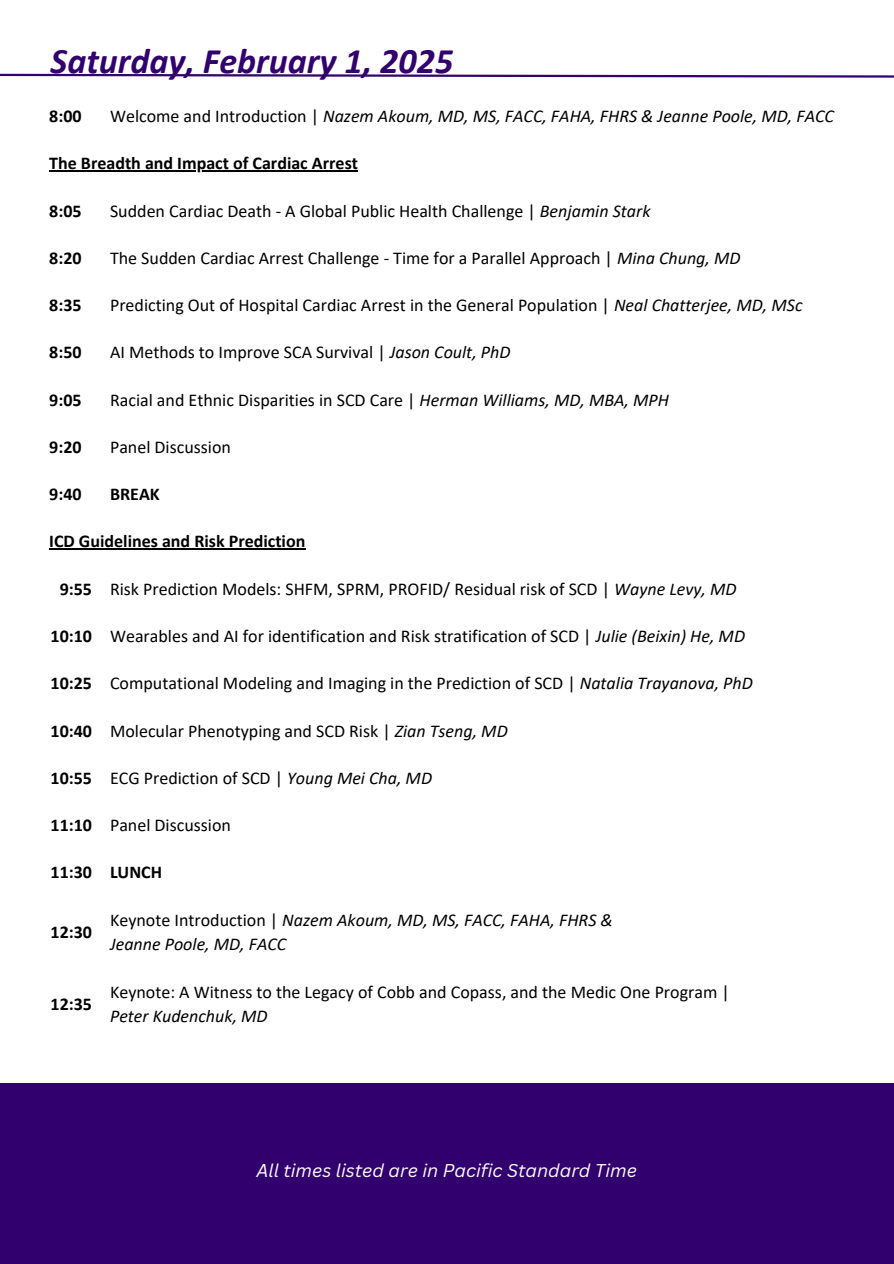
<style>
.page{position:relative;width:894px;height:1264px;background:#fff}
.page>*{position:absolute;margin:0;border:0;box-sizing:border-box;transform-origin:0 0}
.t1{font:italic 700 36px "Calibri";color:#32006e}
.t2{font:18px "Calibri";color:#000}
.t3{font:italic 18px "Calibri";color:#000}
.t4{font:700 18px "Calibri";color:#000}
.t5{font:italic 18px "Canva Sans";color:#fff}
.s1{font-style:normal}
.s2{font-style:italic}
</style>
<div class="page">
<svg style="left:0;top:73px;width:893px;height:5px"></svg>
<hr style="left:49px;top:170px;width:309px;height:1px;background:#000">
<hr style="left:49px;top:548px;width:256px;height:1px;background:#000">
<div style="left:0;top:1082px;width:893px;height:181px;background:#32006e"></div>
<h1 class="t1" style="left:51px;top:46px;width:404px">Saturday, February 1, 2025</h1>
<p class="t4" style="left:49px;top:108px;width:34px">8:00</p>
<p class="t3" style="left:110px;top:108px;width:725px"><span class="s1">Welcome and Introduction |</span> Nazem Akoum, MD, MS, FACC, FAHA, FHRS &amp; Jeanne Poole, MD, FACC</p>
<p class="t4" style="left:49px;top:156px;width:310px">The Breadth and Impact of Cardiac Arrest</p>
<p class="t4" style="left:49px;top:203px;width:34px">8:05</p>
<p class="t2" style="left:110px;top:203px;width:542px">Sudden Cardiac Death - A Global Public Health Challenge | <span class="s2">Benjamin Stark</span></p>
<p class="t4" style="left:49px;top:250px;width:34px">8:20</p>
<p class="t2" style="left:110px;top:250px;width:631px">The Sudden Cardiac Arrest Challenge - Time for a Parallel Approach | <span class="s2">Mina Chung, MD</span></p>
<p class="t4" style="left:49px;top:297px;width:34px">8:35</p>
<p class="t2" style="left:110px;top:297px;width:693px">Predicting Out of Hospital Cardiac Arrest in the General Population | <span class="s2">Neal Chatterjee, MD, MSc</span></p>
<p class="t4" style="left:49px;top:345px;width:34px">8:50</p>
<p class="t2" style="left:110px;top:345px;width:402px">AI Methods to Improve SCA Survival | <span class="s2">Jason Coult, PhD</span></p>
<p class="t4" style="left:49px;top:392px;width:34px">9:05</p>
<p class="t2" style="left:110px;top:392px;width:560px">Racial and Ethnic Disparities in SCD Care | <span class="s2">Herman Williams, MD, MBA, MPH</span></p>
<p class="t4" style="left:49px;top:439px;width:34px">9:20</p>
<p class="t2" style="left:110px;top:439px;width:122px">Panel Discussion</p>
<p class="t4" style="left:49px;top:486px;width:34px">9:40</p>
<p class="t4" style="left:110px;top:486px;width:51px">BREAK</p>
<p class="t4" style="left:49px;top:534px;width:257px">ICD Guidelines and Risk Prediction</p>
<p class="t4" style="left:60px;top:581px;width:34px">9:55</p>
<p class="t2" style="left:110px;top:581px;width:628px">Risk Prediction Models: SHFM, SPRM, PROFID/ Residual risk of SCD | <span class="s2">Wayne Levy, MD</span></p>
<p class="t4" style="left:51px;top:628px;width:43px">10:10</p>
<p class="t2" style="left:110px;top:628px;width:636px">Wearables and AI for identification and Risk stratification of SCD | <span class="s2">Julie (Beixin) He, MD</span></p>
<p class="t4" style="left:51px;top:675px;width:43px">10:25</p>
<p class="t2" style="left:110px;top:675px;width:644px">Computational Modeling and Imaging in the Prediction of SCD | <span class="s2">Natalia Trayanova, PhD</span></p>
<p class="t4" style="left:51px;top:723px;width:43px">10:40</p>
<p class="t2" style="left:110px;top:723px;width:399px">Molecular Phenotyping and SCD Risk | <span class="s2">Zian Tseng, MD</span></p>
<p class="t4" style="left:51px;top:770px;width:43px">10:55</p>
<p class="t2" style="left:110px;top:770px;width:323px">ECG Prediction of SCD | <span class="s2">Young Mei Cha, MD</span></p>
<p class="t4" style="left:51px;top:817px;width:43px">11:10</p>
<p class="t2" style="left:110px;top:817px;width:122px">Panel Discussion</p>
<p class="t4" style="left:51px;top:864px;width:43px">11:30</p>
<p class="t4" style="left:110px;top:864px;width:54px">LUNCH</p>
<p class="t4" style="left:51px;top:924px;width:43px">12:30</p>
<p class="t4" style="left:51px;top:996px;width:43px">12:35</p>
<p class="t3" style="left:110px;top:912px;width:504px"><span class="s1">Keynote Introduction |</span> Nazem Akoum, MD, MS, FACC, FAHA, FHRS &amp;</p>
<p class="t3" style="left:110px;top:936px;width:178px">Jeanne Poole, MD, FACC</p>
<p class="t2" style="left:110px;top:984px;width:621px">Keynote: A Witness to the Legacy of Cobb and Copass, and the Medic One Program |</p>
<p class="t3" style="left:110px;top:1008px;width:159px">Peter Kudenchuk, MD</p>
<p class="t5" style="left:256px;top:1158px;width:382px">All times listed are in Pacific Standard Time</p>
</div>
